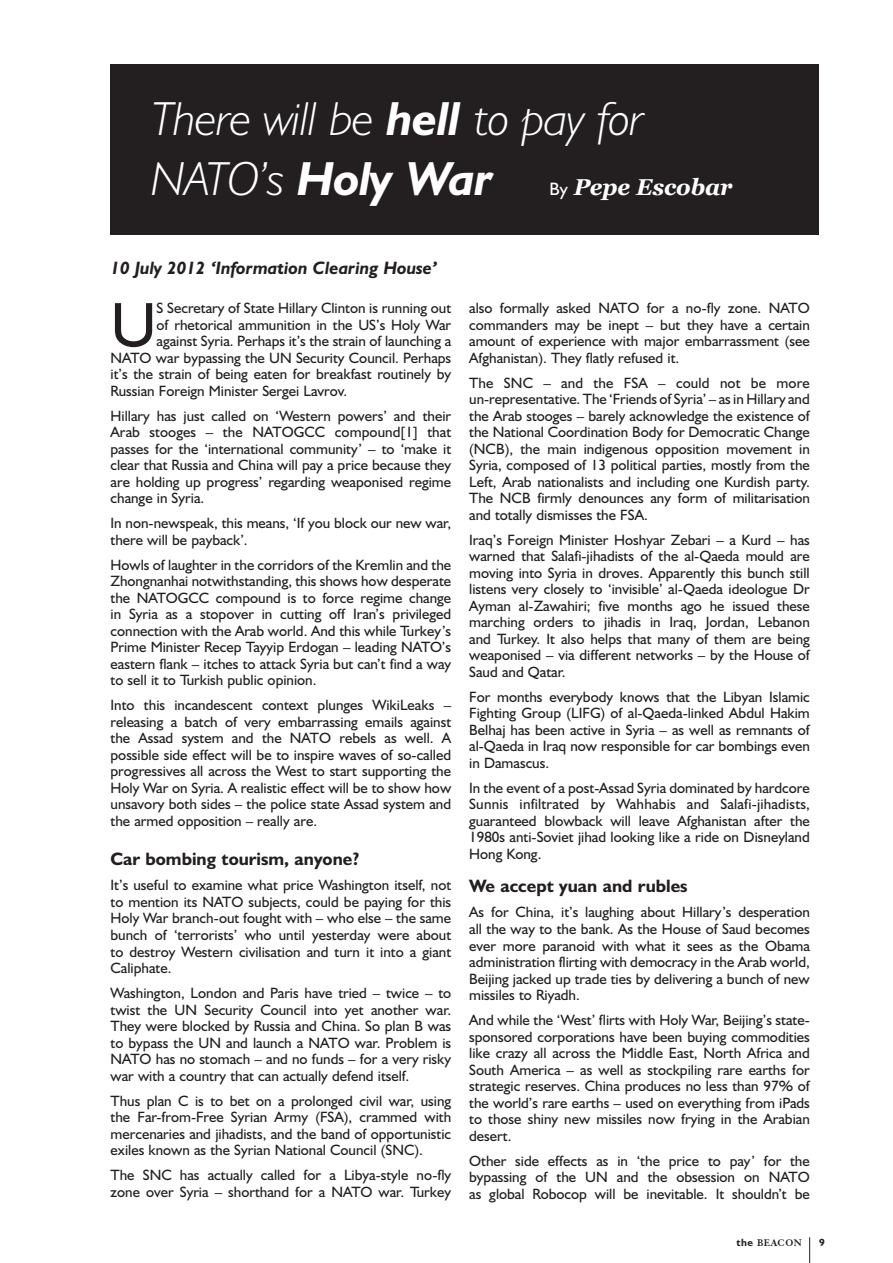
<style>
.page{position:relative;width:893px;height:1263px;background:#fff}
.page>*{position:absolute;margin:0;border:0;box-sizing:border-box;transform-origin:0 0}
.t1{font:63.3px "Humanist 521 BT";color:#231f20}
.t2{font:italic 300 48px/60px "Humanist 521 BT";letter-spacing:-.01em;color:#fff}
.t3{font:italic 700 22.95px "Georgia";letter-spacing:-.01em;color:#fff}
.t4{font:700 18px "Humanist 521 BT";color:#231f20}
.t5{font:italic 700 18px "Humanist 521 BT";color:#231f20}
.t6{font:15px/16.5px "Humanist 521 BT";color:#231f20;text-align:justify}
.t7{font:700 10.5px "Elegant Garamond BT";letter-spacing:.05em;color:#231f20}
.t8{font:700 10.5px "Humanist 521 BT";color:#231f20}
.s1{font-weight:700}
.s2{font-family:"Humanist 521 BT";font-weight:400;font-style:normal;font-size:18px}
.s3{font-family:"Humanist 521 BT"}
</style>
<div class="page">
<div style="left:111px;top:64px;width:708px;height:171px;background:#231f20"></div>
<svg style="left:809px;top:1237px;width:1px;height:26px"></svg>
<h2 class="t2" style="left:151px;top:88px;width:494px">There will be <span class="s1">hell</span> to pay for<br>NATO’s <span class="s1">Holy War</span></h2>
<h3 class="t3" style="left:550px;top:174px;width:184px"><span class="s2">By</span> Pepe Escobar</h3>
<p class="t5" style="left:111px;top:257px;width:328px">10 July 2012 ‘Information Clearing House’</p>
<h1 class="t1" style="left:111px;top:286px;width:48px">U</h1>
<p class="t6" style="left:157px;top:300px;width:296px">S Secretary of State Hillary Clinton is running out</p>
<p class="t6" style="left:157px;top:316px;width:296px">of rhetorical ammunition in the US’s Holy War</p>
<p class="t6" style="left:157px;top:333px;width:296px">against Syria. Perhaps it’s the strain of launching a</p>
<p class="t6" style="left:111px;top:349px;width:342px">NATO war bypassing the UN Security Council. Perhaps</p>
<p class="t6" style="left:111px;top:366px;width:342px">it’s the strain of being eaten for breakfast routinely by</p>
<p class="t6" style="left:111px;top:382px;width:238px">Russian Foreign Minister Sergei Lavrov.</p>
<p class="t6" style="left:111px;top:407px;width:342px">Hillary has just called on ‘Western powers’ and their Arab stooges – the NATOGCC compound[1] that passes for the ‘international community’ – to ‘make it clear that Russia and China will pay a price because they are holding up progress’ regarding weaponised regime change in Syria.</p>
<p class="t6" style="left:111px;top:515px;width:342px">In non-newspeak, this means, ‘If you block our new war, there will be payback’.</p>
<p class="t6" style="left:111px;top:556px;width:342px">Howls of laughter in the corridors of the Kremlin and the Zhongnanhai notwithstanding, this shows how desperate the NATOGCC compound is to force regime change in Syria as a stopover in cutting off Iran’s privileged connection with the Arab world. And this while Turkey’s Prime Minister Recep Tayyip Erdogan – leading NATO’s eastern flank – itches to attack Syria but can’t find a way to sell it to Turkish public opinion.</p>
<p class="t6" style="left:111px;top:697px;width:342px">Into this incandescent context plunges WikiLeaks – releasing a batch of very embarrassing emails against the Assad system and the NATO rebels as well. A possible side effect will be to inspire waves of so-called progressives all across the West to start supporting the Holy War on Syria. A realistic effect will be to show how unsavory both sides – the police state Assad system and the armed opposition – really are.</p>
<p class="t4" style="left:111px;top:848px;width:250px">Car bombing tourism, anyone?</p>
<p class="t6" style="left:111px;top:877px;width:342px">It’s useful to examine what price Washington itself, not to mention its NATO subjects, could be paying for this Holy War branch-out fought with – who else – the same bunch of ‘terrorists’ who until yesterday were about to destroy Western civilisation and turn it into a giant Caliphate.</p>
<p class="t6" style="left:111px;top:984px;width:342px">Washington, London and Paris have tried – twice – to twist the UN Security Council into yet another war.<br>They were blocked by Russia and China. So plan B was to bypass the UN and launch a NATO war. Problem is NATO has no stomach – and no funds – for a very risky war with a country that can actually defend itself.</p>
<p class="t6" style="left:111px;top:1092px;width:342px">Thus plan C is to bet on a prolonged civil war, using the Far-from-Free Syrian Army (FSA), crammed with mercenaries and jihadists, and the band of opportunistic exiles known as the Syrian National Council (SNC).</p>
<p class="t6" style="left:111px;top:1166px;width:342px">The SNC has actually called for a Libya-style no-fly zone over Syria – shorthand for a NATO war. Turkey</p>
<p class="t6" style="left:469px;top:300px;width:342px">also formally asked NATO for a no-fly zone. NATO commanders may be inept – but they have a certain amount of experience with major embarrassment (see Afghanistan). They flatly refused it.</p>
<p class="t6" style="left:469px;top:374px;width:342px">The SNC – and the FSA – could not be more un-representative. The ‘Friends of Syria’ – as in Hillary and the Arab stooges – barely acknowledge the existence of the National Coordination Body for Democratic Change (NCB), the main indigenous opposition movement in Syria, composed of 13 political parties, mostly from the Left, Arab nationalists and including one Kurdish party.<br>The NCB firmly denounces any form of militarisation and totally dismisses the FSA.</p>
<p class="t6" style="left:469px;top:531px;width:342px">Iraq’s Foreign Minister Hoshyar Zebari – a Kurd – has warned that Salafi-jihadists of the al-Qaeda mould are moving into Syria in droves. Apparently this bunch still listens very closely to ‘invisible’ al-Qaeda ideologue Dr Ayman al-Zawahiri; five months ago he issued these marching orders to jihadis in Iraq, Jordan, Lebanon and Turkey. It also helps that many of them are being weaponised – via different networks – by the House of Saud and Qatar.</p>
<p class="t6" style="left:469px;top:688px;width:342px">For months everybody knows that the Libyan Islamic Fighting Group (LIFG) of al-Qaeda-linked Abdul Hakim Belhaj has been active in Syria – as well as remnants of al-Qaeda in Iraq now responsible for car bombings even in Damascus.</p>
<p class="t6" style="left:469px;top:779px;width:342px">In the event of a post-Assad Syria dominated by hardcore Sunnis infiltrated by Wahhabis and Salafi-jihadists, guaranteed blowback will leave Afghanistan after the 1980s anti-Soviet jihad looking like a ride on Disneyland Hong Kong.</p>
<p class="t4" style="left:469px;top:875px;width:220px">We accept yuan and rubles</p>
<p class="t6" style="left:469px;top:904px;width:342px">As for China, it’s laughing about Hillary’s desperation all the way to the bank. As the House of Saud becomes ever more paranoid with what it sees as the Obama administration flirting with democracy in the Arab world, Beijing jacked up trade ties by delivering a bunch of new missiles to Riyadh.</p>
<p class="t6" style="left:469px;top:1011px;width:342px">And while the ‘West’ flirts with Holy War, Beijing’s state&shy;sponsored corporations have been buying commodities like crazy all across the Middle East, North Africa and South America – as well as stockpiling rare earths for strategic reserves. China produces no less than 97% of the world’s rare earths – used on everything from iPads to those shiny new missiles now frying in the Arabian desert.</p>
<p class="t6" style="left:469px;top:1152px;width:342px">Other side effects as in ‘the price to pay’ for the bypassing of the UN and the obsession on NATO as global Robocop will be inevitable. It shouldn’t be</p>
<p class="t7" style="left:736px;top:1236px;width:67px"><span class="s3">the</span> BEACON</p>
<p class="t8" style="left:819px;top:1235px;width:7px">9</p>
</div>
